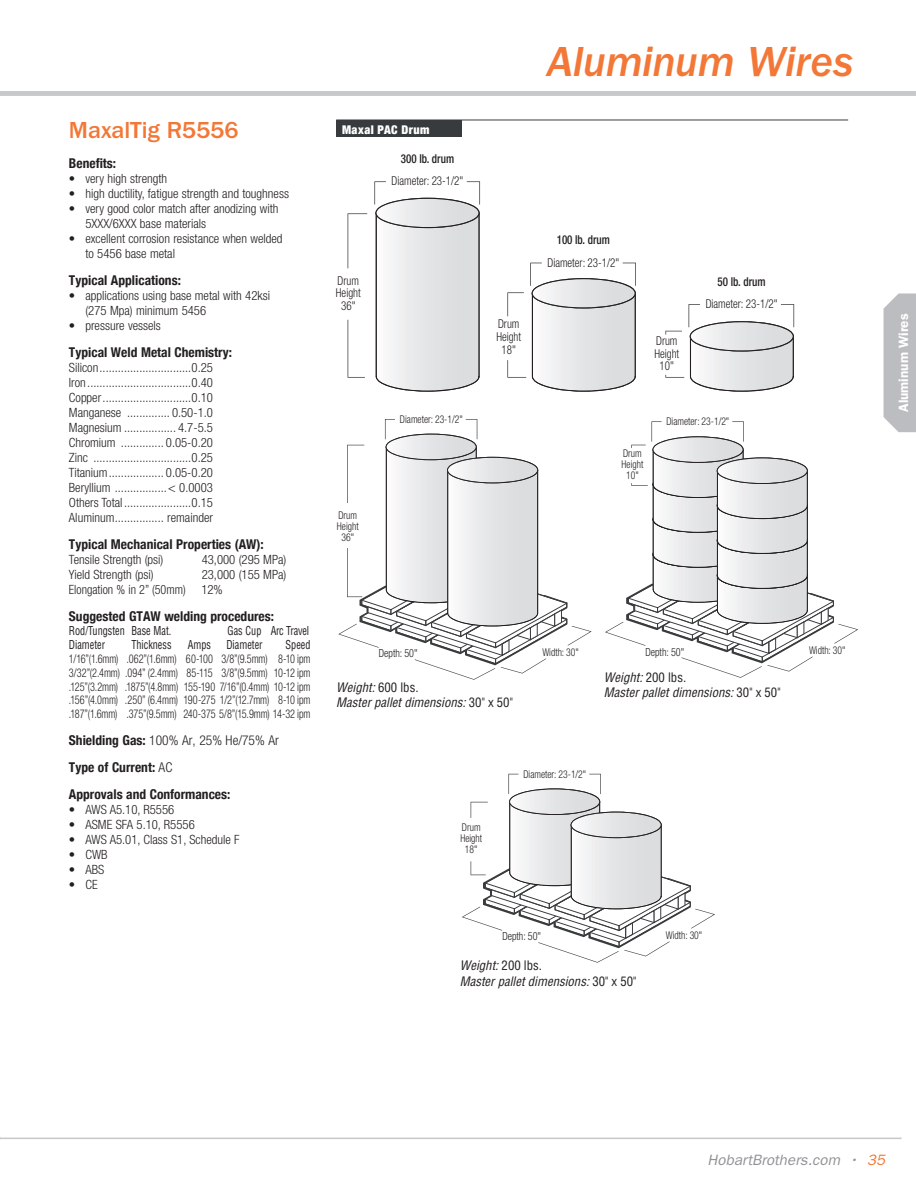
<style>
.page{position:relative;width:916px;height:1189px;background:#fff}
.page>*{position:absolute;margin:0;border:0;box-sizing:border-box;transform-origin:0 0}
.t1{font:italic 500 43.5px "Franklin Gothic";letter-spacing:-.01em;color:#f37736}
.t2{font:500 24px "Franklin Gothic";color:#f37736}
.t3{font:italic 15px "Franklin Gothic";letter-spacing:.005em;color:#919295}
.t4{font:700 condensed 13.5px/27px "Helvetica Neue";color:#231f20}
.t5{font:300 condensed 13.5px "Helvetica Neue LT Std";color:#231f20}
.t6{font:600 13.5px "Franklin Gothic";color:#fff}
.t7{font:300 condensed 12.75px/15px "Helvetica Neue LT Std";color:#231f20}
.t8{font:italic condensed 12.75px/15.3px "Helvetica";color:#231f20}
.t9{font:300 condensed 12.3px/12.8px "Helvetica Neue LT Std";color:#231f20;text-align:center;scale:.9 1}
.t10{font:500 condensed 12.3px "Helvetica Neue LT Std";color:#231f20;scale:.9 1}
.t11{font:300 condensed 12px/13.8px "Helvetica Neue LT Std";letter-spacing:-.01em;color:#231f20;text-align:justify;scale:.85 1}
.t12{font:condensed 12px "Helvetica";color:#231f20;scale:.85 1}
.t13{font:900 condensed 12px "Helvetica Neue";letter-spacing:.04em;color:#fff}
.t14{font:300 condensed 11.1px "Helvetica Neue LT Std";color:#231f20;scale:.9 1}
.t15{font:300 condensed 10.65px/11.1px "Helvetica Neue LT Std";color:#231f20;text-align:center;scale:.9 1}
.s1{font-family:"Helvetica Neue";font-weight:700}
.s2{font-family:"Helvetica Neue LT Std";font-weight:300}
.s3{font-style:normal}
.s4{color:#f37736}
</style>
<div class="page">
<div style="left:1px;top:91px;width:915px;height:5px;background:#c7c8ca"></div>
<hr style="left:1px;top:1137px;width:900px;height:1px;background:#c7c8ca">
<svg style="left:883px;top:293px;width:33px;height:139px;background:#c0c1c4"></svg>
<svg style="left:347px;top:181px;width:133px;height:210px"></svg>
<svg style="left:507px;top:262px;width:129px;height:129px"></svg>
<svg style="left:665px;top:304px;width:129px;height:87px"></svg>
<div style="left:336px;top:120px;width:126px;height:16px;background:#383b3d"></div>
<hr style="left:336px;top:120px;width:512px;height:1px;background:#383b3d">
<svg style="left:338px;top:419px;width:254px;height:260px"></svg>
<svg style="left:462px;top:773px;width:253px;height:189px"></svg>
<svg style="left:605px;top:421px;width:253px;height:256px"></svg>
<h2 class="t2" style="left:69px;top:116px;width:171px">MaxalTig R5556</h2>
<p class="t4" style="left:69px;top:148px;width:49px">Benefits:</p>
<p class="t7" style="left:69px;top:170px;width:100px">• very high strength</p>
<p class="t7" style="left:69px;top:185px;width:221px">• high ductility, fatigue strength and toughness</p>
<p class="t7" style="left:85px;top:200px;width:194px;text-indent:-16px">• very good color match after anodizing with<br>5XXX/6XXX base materials</p>
<p class="t7" style="left:85px;top:230px;width:199px;text-indent:-16px">• excellent corrosion resistance when welded to 5456 base metal</p>
<p class="t4" style="left:69px;top:265px;width:113px">Typical Applications:</p>
<p class="t7" style="left:85px;top:287px;width:186px;text-indent:-16px">• applications using base metal with 42ksi (275 Mpa) minimum 5456</p>
<p class="t7" style="left:69px;top:317px;width:93px">• pressure vessels</p>
<p class="t4" style="left:69px;top:337px;width:165px">Typical Weld Metal Chemistry:</p>
<p class="t7" style="left:69px;top:359px;width:146px;text-align:justify">Silicon..............................0.25<br>Iron..................................0.40<br>Copper.............................0.10<br>Manganese .............. 0.50-1.0<br>Magnesium ................. 4.7-5.5<br>Chromium .............. 0.05-0.20<br>Zinc ................................0.25<br>Titanium.................. 0.05-0.20<br>Beryllium .................&lt; 0.0003<br>Others Total......................0.15<br>Aluminum................ remainder</p>
<p class="t4" style="left:69px;top:529px;width:196px">Typical Mechanical Properties (AW):</p>
<p class="t7" style="left:69px;top:551px;width:96px">Tensile Strength (psi)</p>
<p class="t7" style="left:202px;top:551px;width:86px">43,000 (295 MPa)</p>
<p class="t7" style="left:69px;top:566px;width:86px">Yield Strength (psi)</p>
<p class="t7" style="left:69px;top:566px;width:219px;text-indent:133px">23,000 (155 MPa)<br>Elongation % in 2” (50mm) 12%</p>
<p class="t4" style="left:69px;top:601px;width:207px">Suggested GTAW welding procedures:</p>
<p class="t12" style="left:69px;top:623px;width:122px">Rod/Tungsten Base Mat.</p>
<p class="t12" style="left:227px;top:623px;width:97px">Gas Cup Arc Travel</p>
<p class="t12" style="left:69px;top:636px;width:44px">Diameter</p>
<p class="t12" style="left:131px;top:636px;width:49px">Thickness</p>
<p class="t12" style="left:188px;top:636px;width:29px">Amps</p>
<p class="t12" style="left:226px;top:636px;width:44px">Diameter</p>
<p class="t12" style="left:285px;top:636px;width:31px">Speed</p>
<p class="t11" style="left:69px;top:651px;width:286px">1/16”(1.6mm) .062”(1.6mm) 60-100 3/8”(9.5mm) 8-10 ipm 3/32”(2.4mm) .094” (2.4mm) 85-115 3/8”(9.5mm) 10-12 ipm .125”(3.2mm) .1875”(4.8mm) 155-190 7/16”(0.4mm) 10-12 ipm .156”(4.0mm) .250” (6.4mm) 190-275 1/2”(12.7mm) 8-10 ipm .187”(1.6mm) .375”(9.5mm) 240-375 5/8”(15.9mm) 14-32 ipm</p>
<p class="t5" style="left:69px;top:732px;width:211px"><span class="s1">Shielding Gas:</span> 100% Ar, 25% He/75% Ar</p>
<p class="t4" style="left:69px;top:752px;width:163px">Type of Current: <span class="s2">AC<br></span>Approvals and Conformances:</p>
<p class="t7" style="left:69px;top:802px;width:107px">• AWS A5.10, R5556</p>
<p class="t7" style="left:69px;top:817px;width:127px">• ASME SFA 5.10, R5556</p>
<p class="t7" style="left:69px;top:832px;width:172px">• AWS A5.01, Class S1, Schedule F</p>
<p class="t7" style="left:69px;top:847px;width:40px">• CWB</p>
<p class="t7" style="left:69px;top:862px;width:37px">• ABS</p>
<p class="t7" style="left:69px;top:877px;width:30px">• CE</p>
<p class="t13" style="left:342px;top:120px;width:89px">Maxal PAC Drum</p>
<p class="t10" style="left:401px;top:151px;width:61px">300 lb. drum</p>
<p class="t9" style="left:391px;top:174px;width:81px">Diameter: 23-1/2"</p>
<p class="t9" style="left:336px;top:274px;width:29px">Drum<br>Height<br>36"</p>
<p class="t15" style="left:337px;top:509px;width:26px">Drum<br>Height<br>36"</p>
<p class="t15" style="left:400px;top:413px;width:71px">Diameter: 23-1/2"</p>
<h1 class="t1" style="left:547px;top:37px;width:308px">Aluminum Wires</h1>
<p class="t9" style="left:496px;top:317px;width:29px">Drum<br>Height<br>18"</p>
<p class="t10" style="left:557px;top:233px;width:61px">100 lb. drum</p>
<p class="t9" style="left:547px;top:256px;width:81px">Diameter: 23-1/2"</p>
<p class="t9" style="left:654px;top:334px;width:29px">Drum<br>Height<br>10"</p>
<p class="t10" style="left:717px;top:274px;width:55px">50 lb. drum</p>
<p class="t9" style="left:705px;top:297px;width:81px">Diameter: 23-1/2"</p>
<p class="t15" style="left:621px;top:447px;width:26px">Drum<br>Height<br>10"</p>
<p class="t15" style="left:666px;top:415px;width:71px">Diameter: 23-1/2"</p>
<p class="t14" style="left:379px;top:647px;width:44px">Depth: 50"</p>
<p class="t8" style="left:336px;top:679px;width:178px">Weight: <span class="s3">600 lbs.<br></span>Master pallet dimensions: <span class="s3">30" x 50"</span></p>
<p class="t15" style="left:542px;top:646px;width:42px">Width: 30"</p>
<p class="t14" style="left:645px;top:645px;width:44px">Depth: 50"</p>
<p class="t15" style="left:809px;top:644px;width:42px">Width: 30"</p>
<p class="t8" style="left:604px;top:669px;width:178px">Weight: <span class="s3">200 lbs.<br></span>Master pallet dimensions: <span class="s3">30" x 50"</span></p>
<p class="t15" style="left:460px;top:820px;width:26px">Drum<br>Height<br>18"</p>
<p class="t15" style="left:523px;top:767px;width:71px">Diameter: 23-1/2"</p>
<p class="t14" style="left:502px;top:929px;width:44px">Depth: 50"</p>
<p class="t8" style="left:460px;top:957px;width:178px">Weight: <span class="s3">200 lbs.<br></span>Master pallet dimensions: <span class="s3">30" x 50"</span></p>
<p class="t15" style="left:666px;top:929px;width:42px">Width: 30"</p>
<p class="t6" style="left:895px;top:412px;width:100px;rotate:-90deg">Aluminum Wires</p>
<p class="t3" style="left:707px;top:1151px;width:179px">HobartBrothers.com • <span class="s4">35</span></p>
</div>
